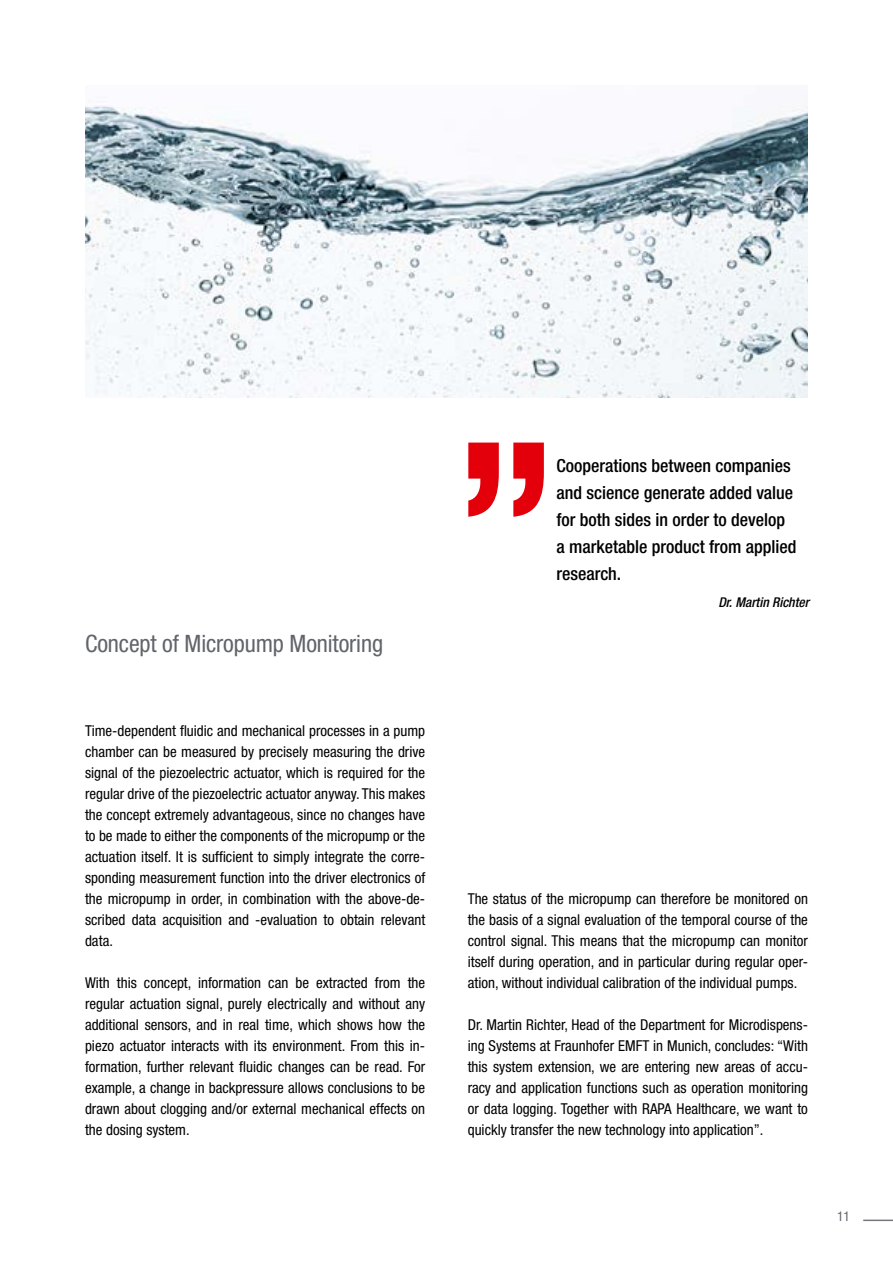
<style>
.page{position:relative;width:893px;height:1263px;background:#fff}
.page>*{position:absolute;margin:0;border:0;box-sizing:border-box;transform-origin:0 0}
.t1{font:condensed 24px "Helvetica Neue LT Pro";letter-spacing:-.005em;color:#61646a}
.t2{font:500 condensed 18px/27px "Helvetica Neue LT Pro";color:#000}
.t3{font:condensed 15px/21px "Helvetica Neue LT Pro";color:#000;text-align:justify}
.t4{font:italic 500 condensed 13.5px "Helvetica Neue LT Pro";color:#000}
.t5{font:condensed 13.5px "Helvetica Neue LT Pro";color:#61646a}
</style>
<div class="page">
<hr style="left:863px;top:1219px;width:30px;height:2px;background:#73767a">
<img style="left:85px;top:106px;width:723px;height:292px">
<svg style="left:468px;top:443px;width:76px;height:74px"></svg>
<h1 class="t1" style="left:85px;top:630px;width:300px">Concept of Micropump Monitoring</h1>
<p class="t3" style="left:85px;top:720px;width:342px">Time-dependent fluidic and mechanical processes in a pump chamber can be measured by precisely measuring the drive signal of the piezoelectric actuator, which is required for the regular drive of the piezoelectric actuator anyway. This makes the concept extremely advantageous, since no changes have to be made to either the components of the micropump or the actuation itself. It is sufficient to simply integrate the corre&shy;sponding measurement function into the driver electronics of the micropump in order, in combination with the above-de&shy;scribed data acquisition and -evaluation to obtain relevant data.</p>
<p class="t3" style="left:85px;top:972px;width:342px">With this concept, information can be extracted from the regular actuation signal, purely electrically and without any additional sensors, and in real time, which shows how the piezo actuator interacts with its environment. From this in&shy;formation, further relevant fluidic changes can be read. For example, a change in backpressure allows conclusions to be drawn about clogging and/or external mechanical effects on the dosing system.</p>
<p class="t2" style="left:557px;top:452px;width:241px">Cooperations between companies and science generate added value for both sides in order to develop a marketable product from applied research.</p>
<p class="t4" style="left:718px;top:594px;width:92px">Dr. Martin Richter</p>
<p class="t3" style="left:468px;top:888px;width:342px">The status of the micropump can therefore be monitored on the basis of a signal evaluation of the temporal course of the control signal. This means that the micropump can monitor itself during operation, and in particular during regular oper&shy;ation, without individual calibration of the individual pumps.</p>
<p class="t3" style="left:468px;top:1014px;width:342px">Dr. Martin Richter, Head of the Department for Microdispens&shy;ing Systems at Fraunhofer EMFT in Munich, concludes: “With this system extension, we are entering new areas of accu&shy;racy and application functions such as operation monitoring or data logging. Together with RAPA Healthcare, we want to quickly transfer the new technology into application”.</p>
<p class="t5" style="left:837px;top:1209px;width:14px">11</p>
</div>
